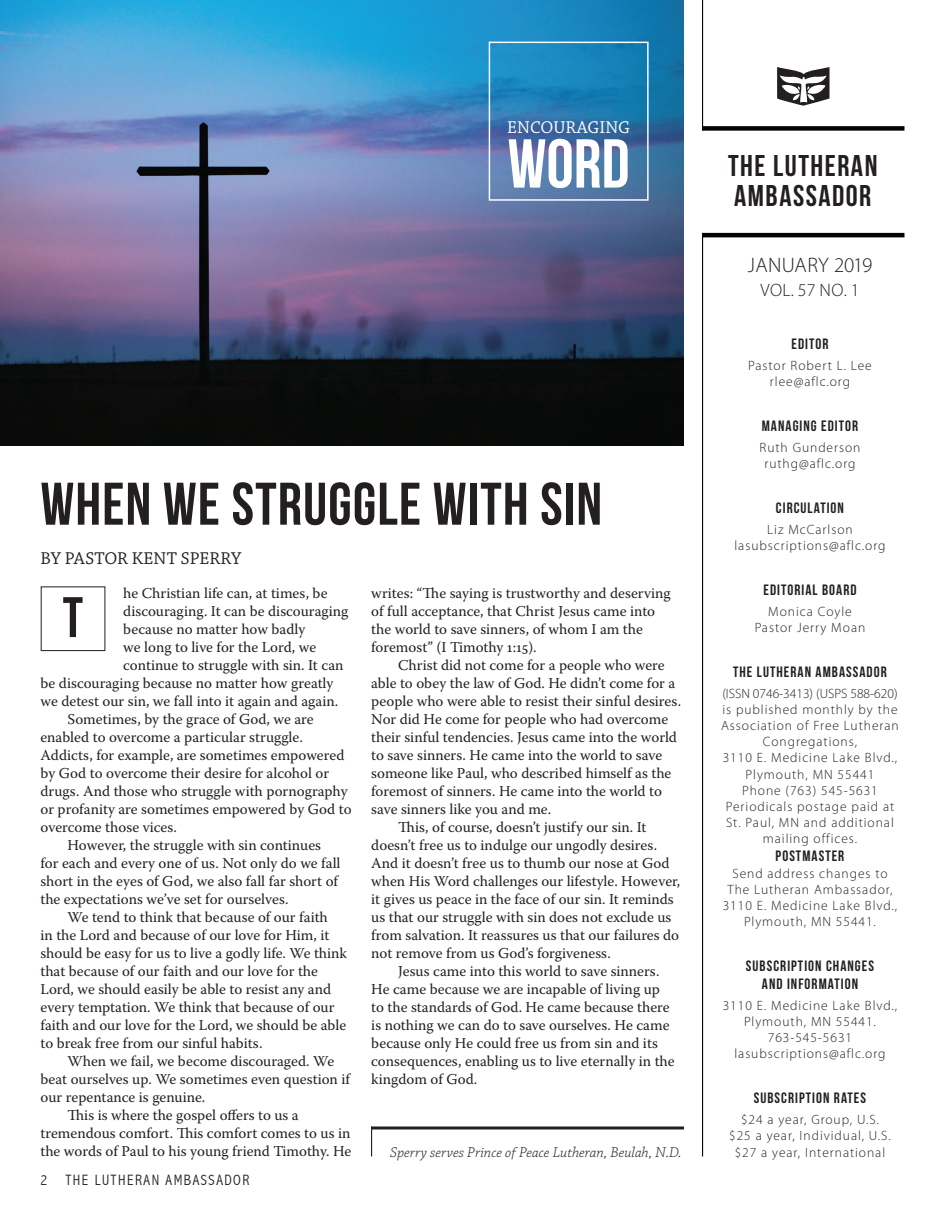
<style>
.page{position:relative;width:945px;height:1215px;background:#fff}
.page>*{position:absolute;margin:0;border:0;box-sizing:border-box;transform-origin:0 0}
.t1{font:69px "Bebas Neue";color:#fff}
.t2{font:60px "Bebas Neue";letter-spacing:.02em;color:#231f20}
.t3{font:57px "Bebas Neue";color:#231f20}
.t4{font:30px/30px "Bebas Neue";letter-spacing:.05em;color:#231f20}
.t5{font:300 21px "Myriad Pro";letter-spacing:.02em;color:#231f20}
.t6{font:18px "Chaparral Pro";color:#231f20}
.t7{font:18px "Chaparral Pro";color:#fff}
.t8{font:300 18px "Myriad Pro";letter-spacing:.02em;color:#231f20}
.t9{font:15px/18px "Warnock Pro";color:#231f20}
.t10{font:15px/18px "Bebas Neue";letter-spacing:.07em;color:#231f20;text-align:center}
.t11{font:italic 300 15px "Chaparral Pro";color:#231f20}
.t12{font:300 condensed 15px "Abadi";letter-spacing:.1em;color:#231f20}
.t13{font:300 13.5px/16.2px "Myriad Pro";letter-spacing:.07em;color:#231f20;text-align:center}
</style>
<div class="page">
<img style="left:0;top:0;width:684px;height:446px">
<hr style="left:371px;top:1126px;width:1px;height:30px;background:#040503">
<svg style="left:371px;top:1126px;width:313px;height:4px"></svg>
<svg style="left:777px;top:67px;width:53px;height:39px"></svg>
<hr style="left:702px;top:233px;width:202px;height:4px;background:#040503">
<div style="left:702px;top:126px;width:202px;height:5px;background:#040503"></div>
<hr style="left:702px;top:233px;width:1px;height:923px;background:#040503">
<hr style="left:702px;top:0;width:1px;height:131px;background:#040503">
<div style="left:489px;top:42px;width:160px;height:159px;border:1px solid #fff"></div>
<p class="t7" style="left:507px;top:117px;width:125px">ENCOURAGING</p>
<h1 class="t1" style="left:508px;top:126px;width:124px">WORD</h1>
<h2 class="t2" style="left:40px;top:471px;width:563px">WHEN WE STRUGGLE WITH SIN</h2>
<p class="t6" style="left:40px;top:548px;width:202px">BY PASTOR KENT SPERRY</p>
<p class="t9" style="left:123px;top:583px;width:206px">he Christian life can, at times, be</p>
<p class="t9" style="left:123px;top:601px;width:227px">discouraging. It can be discouraging</p>
<p class="t9" style="left:123px;top:619px;width:184px">because no matter how badly</p>
<p class="t9" style="left:123px;top:637px;width:194px">we long to live for the Lord, we</p>
<p class="t9" style="left:123px;top:655px;width:222px">continue to struggle with sin. It can</p>
<p class="t9" style="left:40px;top:673px;width:294px">be discouraging because no matter how greatly</p>
<p class="t9" style="left:40px;top:691px;width:299px">we detest our sin, we fall into it again and again.</p>
<p class="t9" style="left:67px;top:709px;width:248px">Sometimes, by the grace of God, we are</p>
<p class="t9" style="left:40px;top:727px;width:264px">enabled to overcome a particular struggle.</p>
<p class="t9" style="left:40px;top:745px;width:306px">Addicts, for example, are sometimes empowered</p>
<p class="t9" style="left:40px;top:763px;width:290px">by God to overcome their desire for alcohol or</p>
<p class="t9" style="left:40px;top:781px;width:309px">drugs. And those who struggle with pornography</p>
<p class="t9" style="left:40px;top:799px;width:313px">or profanity are sometimes empowered by God to</p>
<p class="t9" style="left:40px;top:817px;width:138px">overcome those vices.</p>
<p class="t9" style="left:67px;top:835px;width:255px">However, the struggle with sin continues</p>
<p class="t9" style="left:40px;top:853px;width:302px">for each and every one of us. Not only do we fall</p>
<p class="t9" style="left:40px;top:871px;width:299px">short in the eyes of God, we also fall far short of</p>
<p class="t9" style="left:40px;top:889px;width:250px">the expectations we’ve set for ourselves.</p>
<p class="t9" style="left:67px;top:907px;width:262px">We tend to think that because of our faith</p>
<p class="t9" style="left:40px;top:925px;width:290px">in the Lord and because of our love for Him, it</p>
<p class="t9" style="left:40px;top:943px;width:308px">should be easy for us to live a godly life. We think</p>
<p class="t9" style="left:40px;top:961px;width:279px">that because of our faith and our love for the</p>
<p class="t9" style="left:40px;top:979px;width:292px">Lord, we should easily be able to resist any and</p>
<p class="t9" style="left:40px;top:997px;width:295px">every temptation. We think that because of our</p>
<p class="t9" style="left:40px;top:1015px;width:307px">faith and our love for the Lord, we should be able</p>
<p class="t9" style="left:40px;top:1033px;width:223px">to break free from our sinful habits.</p>
<p class="t9" style="left:67px;top:1051px;width:268px">When we fail, we become discouraged. We</p>
<p class="t9" style="left:40px;top:1069px;width:311px">beat ourselves up. We sometimes even question if</p>
<p class="t9" style="left:40px;top:1087px;width:166px">our repentance is genuine.</p>
<p class="t9" style="left:67px;top:1105px;width:233px">This is where the gospel offers to us a</p>
<p class="t9" style="left:40px;top:1123px;width:311px">tremendous comfort. This comfort comes to us in</p>
<p class="t9" style="left:40px;top:1141px;width:312px">the words of Paul to his young friend Timothy. He</p>
<h3 class="t3" style="left:63px;top:586px;width:22px">T</h3>
<p class="t12" style="left:40px;top:1171px;width:210px">2 THE LUTHERAN AMBASSADOR</p>
<p class="t9" style="left:371px;top:583px;width:301px">writes: “The saying is trustworthy and deserving of full acceptance, that Christ Jesus came into the world to save sinners, of whom I am the foremost” (I Timothy 1:15).</p>
<p class="t9" style="left:398px;top:655px;width:268px">Christ did not come for a people who were</p>
<p class="t9" style="left:371px;top:673px;width:306px">able to obey the law of God. He didn’t come for a</p>
<p class="t9" style="left:371px;top:691px;width:311px">people who were able to resist their sinful desires.</p>
<p class="t9" style="left:371px;top:709px;width:298px">Nor did He come for people who had overcome</p>
<p class="t9" style="left:371px;top:727px;width:307px">their sinful tendencies. Jesus came into the world</p>
<p class="t9" style="left:371px;top:745px;width:292px">to save sinners. He came into the world to save</p>
<p class="t9" style="left:371px;top:763px;width:302px">someone like Paul, who described himself as the</p>
<p class="t9" style="left:371px;top:781px;width:292px">foremost of sinners. He came into the world to</p>
<p class="t9" style="left:371px;top:799px;width:181px">save sinners like you and me.</p>
<p class="t9" style="left:398px;top:817px;width:250px">This, of course, doesn’t justify our sin. It</p>
<p class="t9" style="left:371px;top:835px;width:287px">doesn’t free us to indulge our ungodly desires.</p>
<p class="t9" style="left:371px;top:853px;width:300px">And it doesn’t free us to thumb our nose at God</p>
<p class="t9" style="left:371px;top:871px;width:310px">when His Word challenges our lifestyle. However,</p>
<p class="t9" style="left:371px;top:889px;width:304px">it gives us peace in the face of our sin. It reminds</p>
<p class="t9" style="left:371px;top:907px;width:302px">us that our struggle with sin does not exclude us</p>
<p class="t9" style="left:371px;top:925px;width:309px">from salvation. It reassures us that our failures do</p>
<p class="t9" style="left:371px;top:943px;width:241px">not remove from us God’s forgiveness.</p>
<p class="t9" style="left:398px;top:961px;width:263px">Jesus came into this world to save sinners.</p>
<p class="t9" style="left:371px;top:979px;width:290px">He came because we are incapable of living up</p>
<p class="t9" style="left:371px;top:997px;width:300px">to the standards of God. He came because there</p>
<p class="t9" style="left:371px;top:1015px;width:300px">is nothing we can do to save ourselves. He came</p>
<p class="t9" style="left:371px;top:1033px;width:288px">because only He could free us from sin and its</p>
<p class="t9" style="left:371px;top:1051px;width:305px">consequences, enabling us to live eternally in the</p>
<p class="t9" style="left:371px;top:1069px;width:108px">kingdom of God.</p>
<p class="t11" style="left:390px;top:1144px;width:293px">Sperry serves Prince of Peace Lutheran, Beulah, N.D.</p>
<h3 class="t4" style="left:728px;top:150px;width:151px">THE LUTHERAN<br>AMBASSADOR</h3>
<h3 class="t5" style="left:748px;top:253px;width:126px">JANUARY 2019</h3>
<p class="t8" style="left:761px;top:279px;width:100px">VOL. 57 NO. 1</p>
<p class="t10" style="left:791px;top:335px;width:39px">EDITOR</p>
<p class="t13" style="left:748px;top:357px;width:125px">Pastor Robert L. Lee rlee@aflc.org</p>
<p class="t10" style="left:762px;top:417px;width:98px">MANAGING EDITOR</p>
<p class="t13" style="left:760px;top:439px;width:102px">Ruth Gunderson ruthg@aflc.org</p>
<p class="t10" style="left:776px;top:499px;width:70px">CIRCULATION</p>
<p class="t13" style="left:734px;top:521px;width:153px">Liz McCarlson lasubscriptions@aflc.org</p>
<p class="t10" style="left:763px;top:581px;width:95px">EDITORIAL BOARD</p>
<p class="t13" style="left:755px;top:603px;width:112px">Monica Coyle<br>Pastor Jerry Moan</p>
<p class="t10" style="left:733px;top:662px;width:155px">THE LUTHERAN AMBASSADOR</p>
<p class="t13" style="left:721px;top:685px;width:179px">(ISSN 0746-3413) (USPS 588-620) is published monthly by the<br>Association of Free Lutheran<br>Congregations,<br>3110 E. Medicine Lake Blvd.,<br>Plymouth, MN 55441<br>Phone (763) 545-5631<br>Periodicals postage paid at<br>St. Paul, MN and additional mailing offices.</p>
<p class="t10" style="left:776px;top:847px;width:70px">POSTMASTER</p>
<p class="t13" style="left:723px;top:865px;width:176px">Send address changes to<br>The Lutheran Ambassador,<br>3110 E. Medicine Lake Blvd.,<br>Plymouth, MN 55441.</p>
<p class="t10" style="left:746px;top:957px;width:130px">SUBSCRIPTION CHANGES<br>AND INFORMATION</p>
<p class="t13" style="left:723px;top:997px;width:176px">3110 E. Medicine Lake Blvd.,<br>Plymouth, MN 55441.<br>763-545-5631 lasubscriptions@aflc.org</p>
<p class="t10" style="left:754px;top:1089px;width:114px">SUBSCRIPTION RATES</p>
<p class="t13" style="left:729px;top:1111px;width:163px">$24 a year, Group, U.S. $25 a year, Individual, U.S. $27 a year, International</p>
</div>
